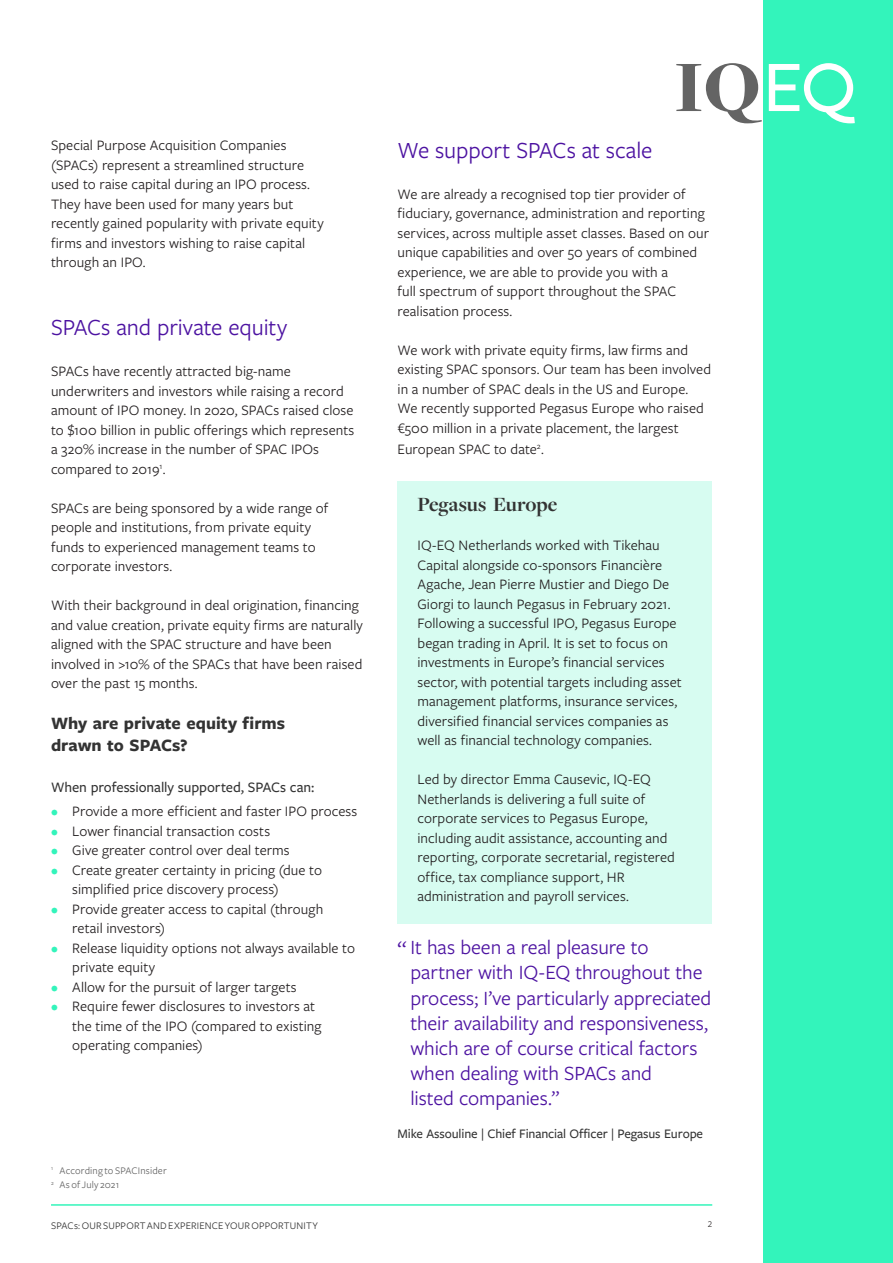
<style>
.page{position:relative;width:893px;height:1263px;background:#fff}
.page>*{position:absolute;margin:0;border:0;box-sizing:border-box;transform-origin:0 0}
.t1{font:24px "Freight Sans";letter-spacing:-.005em;color:#4c12a1}
.t2{font:21px/25.2px "Freight Sans";letter-spacing:-.005em;color:#4c12a1}
.t3{font:700 21px "Freight Disp Pro";letter-spacing:-.005em;color:#333}
.t4{font:700 18px/21.6px "Freight Sans";color:#333}
.t5{font:15px/19.5px "Freight Sans";letter-spacing:.005em;color:#231f20}
.t6{font:500 15px "Freight Sans";letter-spacing:-.005em;color:#333}
.t7{font:500 13.5px "Freight Sans";letter-spacing:-.01em;color:#333}
.t8{font:10.5px "Freight Sans";letter-spacing:.02em;color:#333}
.t9{font:10.5px/14.7px "Freight Sans";letter-spacing:.015em;color:#646464}
.t10{font:9px "Freight Sans Pro";color:#231f20}
.s1{font-family:"Freight Sans Pro";color:#33f4bb}
</style>
<div class="page">
<div style="left:763px;top:0;width:130px;height:1263px;background:#33f4bb"></div>
<div style="left:398px;top:480px;width:314px;height:443px;background:#d7fcf1"></div>
<hr style="left:51px;top:1204px;width:661px;height:2px;background:#33f5ba">
<svg style="left:676px;top:63px;width:86px;height:60px"></svg>
<svg style="left:769px;top:63px;width:86px;height:60px"></svg>
<p class="t5" style="left:51px;top:136px;width:274px">Special Purpose Acquisition Companies (SPACs) represent a streamlined structure used to raise capital during an IPO process.<br>They have been used for many years but recently gained popularity with private equity firms and investors wishing to raise capital through an IPO.</p>
<h1 class="t1" style="left:51px;top:314px;width:238px">SPACs and private equity</h1>
<p class="t5" style="left:51px;top:362px;width:305px">SPACs have recently attracted big-name underwriters and investors while raising a record amount of IPO money. In 2020, SPACs raised close to $100 billion in public offerings which represents a 320% increase in the number of SPAC IPOs compared to 2019<sup>1</sup>.</p>
<p class="t5" style="left:51px;top:498px;width:279px">SPACs are being sponsored by a wide range of people and institutions, from private equity funds to experienced management teams to corporate investors.</p>
<p class="t5" style="left:51px;top:596px;width:313px">With their background in deal origination, financing and value creation, private equity firms are naturally aligned with the SPAC structure and have been involved in &gt;10% of the SPACs that have been raised over the past 15 months.</p>
<p class="t4" style="left:51px;top:713px;width:236px">Why are private equity firms drawn to SPACs?</p>
<p class="t6" style="left:51px;top:779px;width:265px">When professionally supported, SPACs can:</p>
<p class="t5" style="left:51px;top:802px;width:308px"><span class="s1">•</span> Provide a more efficient and faster IPO process</p>
<p class="t5" style="left:51px;top:821px;width:221px"><span class="s1">•</span> Lower financial transaction costs</p>
<p class="t5" style="left:51px;top:841px;width:240px"><span class="s1">•</span> Give greater control over deal terms</p>
<p class="t5" style="left:72px;top:860px;width:251px;text-indent:-21px"><span class="s1">•</span> Create greater certainty in pricing (due to simplified price discovery process)</p>
<p class="t5" style="left:72px;top:899px;width:252px;text-indent:-21px"><span class="s1">•</span> Provide greater access to capital (through retail investors)</p>
<p class="t5" style="left:72px;top:938px;width:284px;text-indent:-21px"><span class="s1">•</span> Release liquidity options not always available to private equity</p>
<p class="t5" style="left:51px;top:977px;width:247px"><span class="s1">•</span> Allow for the pursuit of larger targets</p>
<p class="t5" style="left:72px;top:997px;width:251px;text-indent:-21px"><span class="s1">•</span> Require fewer disclosures to investors at the time of the IPO (compared to existing operating companies)</p>
<p class="t9" style="left:51px;top:1163px;width:117px"><sup>1</sup> According to SPACInsider<br><sup>2</sup> As of July 2021</p>
<h1 class="t1" style="left:398px;top:137px;width:256px">We support SPACs at scale</h1>
<p class="t5" style="left:398px;top:184px;width:313px">We are already a recognised top tier provider of fiduciary, governance, administration and reporting services, across multiple asset classes. Based on our unique capabilities and over 50 years of combined experience, we are able to provide you with a<br>full spectrum of support throughout the SPAC realisation process.</p>
<p class="t5" style="left:398px;top:340px;width:315px">We work with private equity firms, law firms and existing SPAC sponsors. Our team has been involved in a number of SPAC deals in the US and Europe.<br>We recently supported Pegasus Europe who raised €500 million in a private placement, the largest</p>
<p class="t5" style="left:398px;top:440px;width:148px">European SPAC to date<sup>2</sup>.</p>
<h2 class="t3" style="left:417px;top:491px;width:141px">Pegasus Europe</h2>
<p class="t5" style="left:417px;top:536px;width:266px">IQ-EQ Netherlands worked with Tikehau Capital alongside co-sponsors Financière Agache, Jean Pierre Mustier and Diego De Giorgi to launch Pegasus in February 2021.<br>Following a successful IPO, Pegasus Europe began trading in April. It is set to focus on investments in Europe’s financial services sector, with potential targets including asset management platforms, insurance services, diversified financial services companies as well as financial technology companies.</p>
<p class="t5" style="left:417px;top:770px;width:259px">Led by director Emma Causevic, IQ-EQ Netherlands is delivering a full suite of corporate services to Pegasus Europe, including audit assistance, accounting and reporting, corporate secretarial, registered office, tax compliance support, HR administration and payroll services.</p>
<h2 class="t2" style="left:410px;top:935px;width:303px">It has been a real pleasure to partner with IQ-EQ throughout the process; I’ve particularly appreciated their availability and responsiveness, which are of course critical factors when dealing with SPACs and<br>listed companies.”</h2>
<h1 class="t1" style="left:398px;top:936px;width:11px">“</h1>
<p class="t7" style="left:398px;top:1127px;width:307px">Mike Assouline | Chief Financial Officer | Pegasus Europe</p>
<p class="t8" style="left:51px;top:1220px;width:268px">SPACs: OUR SUPPORT AND EXPERIENCE YOUR OPPORTUNITY</p>
<p class="t10" style="left:708px;top:1218px;width:6px">2</p>
</div>
